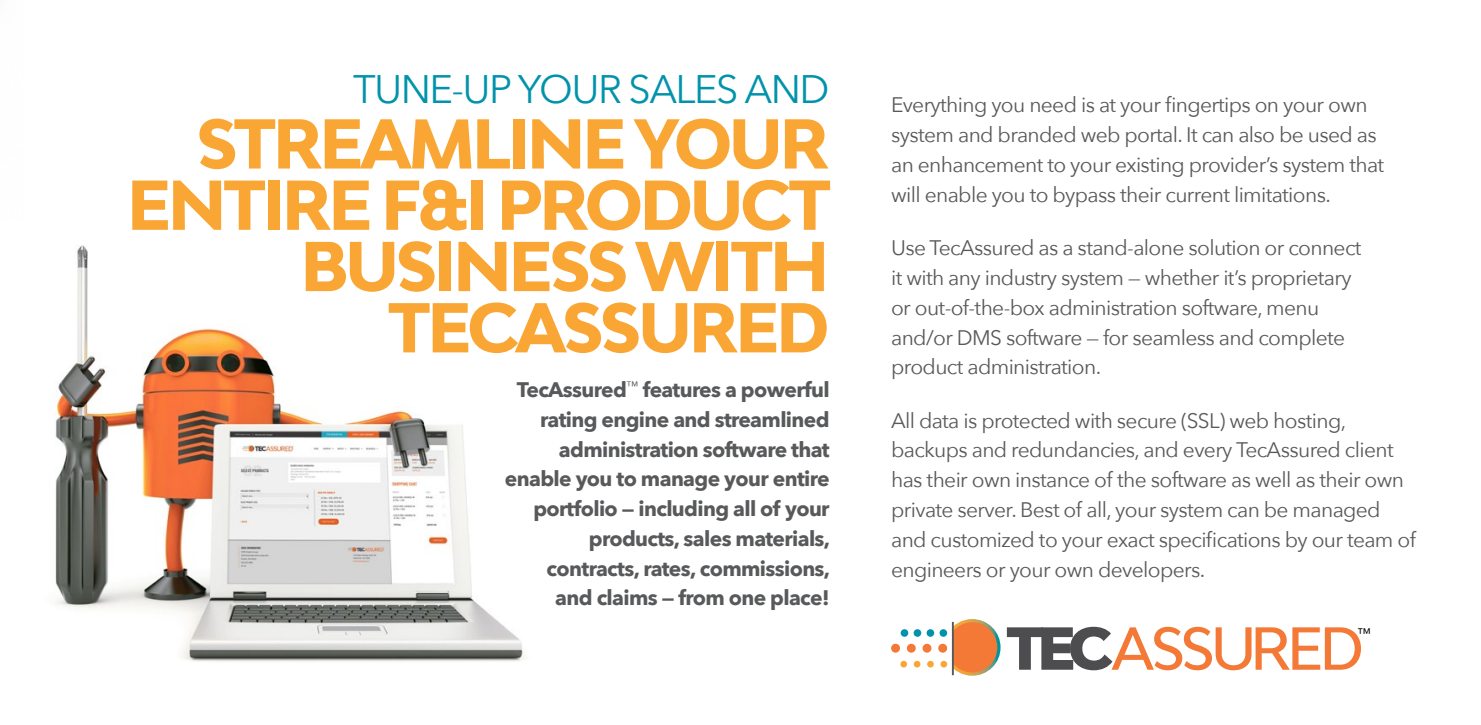
<style>
.page{position:relative;width:1481px;height:725px;background:#fff}
.page>*{position:absolute;margin:0;border:0;box-sizing:border-box;transform-origin:0 0}
.t1{font:800 66.5px/61.2px "Bw Modelica";letter-spacing:-.05em;color:#faa634;text-align:right}
.t2{font:500 57.23px "Bw Modelica";letter-spacing:-.07em;color:#f47836}
.t3{font:39.73px "Avenir Next";letter-spacing:-.04em;color:#0093ab}
.t4{font:21px/29.8px "Avenir Next";letter-spacing:-.03em;color:#58595b}
.t5{font:700 21px/29.8px "Avenir Next";letter-spacing:-.03em;color:#58595b;text-align:right}
.t6{font:condensed 13.65px "Helvetica Neue LT Std";color:#000}
.s1{font-weight:900;color:#4d4d4f}
</style>
<div class="page">
<img style="left:55px;top:245px;width:470px;height:417px">
<svg style="left:953px;top:619px;width:48px;height:57px"></svg>
<div style="left:900px;top:629px;width:8px;height:7px;background:#0093ab;border-radius:50%"></div>
<div style="left:913px;top:629px;width:8px;height:7px;background:#0093ab;border-radius:50%"></div>
<div style="left:926px;top:629px;width:8px;height:7px;background:#0093ab;border-radius:50%"></div>
<div style="left:939px;top:629px;width:8px;height:7px;background:#0093ab;border-radius:50%"></div>
<div style="left:891px;top:643px;width:9px;height:9px;background:#f47836;border-radius:50%"></div>
<div style="left:907px;top:643px;width:8px;height:9px;background:#f47836;border-radius:50%"></div>
<div style="left:922px;top:643px;width:9px;height:9px;background:#f47836;border-radius:50%"></div>
<div style="left:938px;top:643px;width:9px;height:9px;background:#f47836;border-radius:50%"></div>
<div style="left:900px;top:660px;width:7px;height:7px;background:#faa634;border-radius:50%"></div>
<svg style="left:913px;top:660px;width:7px;height:7px"></svg>
<div style="left:927px;top:660px;width:6px;height:7px;background:#faa634;border-radius:50%"></div>
<div style="left:940px;top:660px;width:7px;height:7px;background:#faa634;border-radius:50%"></div>
<hr style="left:952px;top:621px;width:2px;height:54px;background:#58595b">
<h3 class="t3" style="left:353px;top:56px;width:478px">TUNE-UP YOUR SALES AND</h3>
<h1 class="t1" style="left:127px;top:112px;width:705px">STREAMLINE YOUR<br>ENTIRE F&amp;I PRODUCT<br>BUSINESS WITH<br>TECASSURED</h1>
<p class="t5" style="left:505px;top:374px;width:327px">TecAssured<sup>™</sup> features a powerful rating engine and streamlined administration software that enable you to manage your entire portfolio — including all of your products, sales materials, contracts, rates, commissions, and claims — from one place!</p>
<p class="t4" style="left:891px;top:89px;width:494px">Everything you need is at your fingertips on your own system and branded web portal. It can also be used as an enhancement to your existing provider’s system that will enable you to bypass their current limitations.</p>
<p class="t4" style="left:891px;top:232px;width:472px">Use TecAssured as a stand-alone solution or connect it with any industry system — whether it’s proprietary or out-of-the-box administration software, menu and/or DMS software — for seamless and complete product administration.</p>
<p class="t4" style="left:891px;top:404px;width:526px">All data is protected with secure (SSL) web hosting, backups and redundancies, and every TecAssured client has their own instance of the software as well as their own private server. Best of all, your system can be managed and customized to your exact specifications by our team of engineers or your own developers.</p>
<h2 class="t2" style="left:1006px;top:611px;width:359px"><span class="s1">TEC</span>ASSURED</h2>
<p class="t6" style="left:1357px;top:624px;width:15px">™</p>
</div>
